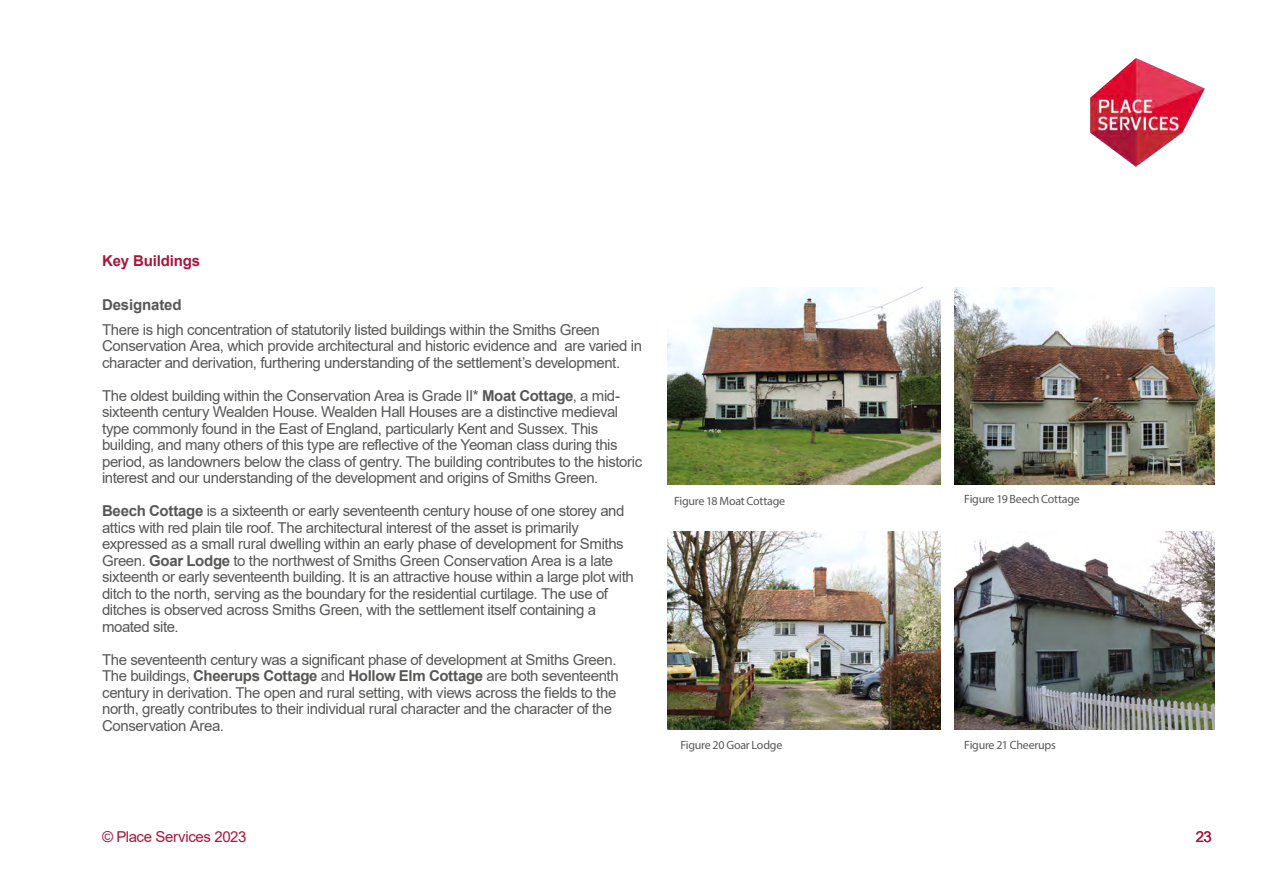
<style>
.page{position:relative;width:1263px;height:893px;background:#fff}
.page>*{position:absolute;margin:0;border:0;box-sizing:border-box;transform-origin:0 0}
.t1{font:15px/16.5px "Arial";letter-spacing:-.025em;color:#575756}
.t2{font:15px "Arial";letter-spacing:-.025em;color:#a7163b}
.t3{font:700 15px "Arial";letter-spacing:-.01em;color:#a7163b}
.t4{font:700 15px "Arial";letter-spacing:-.01em;color:#575756}
.t5{font:12px "Myriad Pro";letter-spacing:-.025em;color:#575756}
.s1{font-weight:700}
</style>
<div class="page">
<img style="left:1090px;top:58px;width:115px;height:109px">
<img style="left:954px;top:287px;width:260px;height:198px">
<img style="left:668px;top:531px;width:273px;height:198px">
<img style="left:668px;top:287px;width:273px;height:198px">
<img style="left:954px;top:531px;width:260px;height:198px">
<h3 class="t3" style="left:102px;top:250px;width:100px">Key Buildings</h3>
<h3 class="t4" style="left:102px;top:294px;width:81px">Designated</h3>
<p class="t1" style="left:102px;top:321px;width:541px">There is high concentration of statutorily listed buildings within the Smiths Green<br>Conservation Area, which provide architectural and historic evidence and are varied in character and derivation, furthering understanding of the settlement’s development.</p>
<p class="t1" style="left:102px;top:387px;width:542px">The oldest building within the Conservation Area is Grade II* <span class="s1">Moat Cottage</span>, a mid&shy;sixteenth century Wealden House. Wealden Hall Houses are a distinctive medieval type commonly found in the East of England, particularly Kent and Sussex. This building, and many others of this type are reflective of the Yeoman class during this period, as landowners below the class of gentry. The building contributes to the historic interest and our understanding of the development and origins of Smiths Green.</p>
<p class="t1" style="left:102px;top:502px;width:533px"><span class="s1">Beech Cottage</span> is a sixteenth or early seventeenth century house of one storey and attics with red plain tile roof. The architectural interest of the asset is primarily expressed as a small rural dwelling within an early phase of development for Smiths Green. <span class="s1">Goar Lodge</span> to the northwest of Smiths Green Conservation Area is a late sixteenth or early seventeenth building. It is an attractive house within a large plot with ditch to the north, serving as the boundary for the residential curtilage. The use of ditches is observed across Smiths Green, with the settlement itself containing a moated site.</p>
<p class="t1" style="left:102px;top:651px;width:518px">The seventeenth century was a significant phase of development at Smiths Green.<br>The buildings, <span class="s1">Cheerups Cottage</span> and <span class="s1">Hollow Elm Cottage</span> are both seventeenth century in derivation. The open and rural setting, with views across the fields to the north, greatly contributes to their individual rural character and the character of the Conservation Area.</p>
<p class="t5" style="left:674px;top:494px;width:113px">Figure 18 Moat Cottage</p>
<p class="t5" style="left:964px;top:492px;width:117px">Figure 19 Beech Cottage</p>
<p class="t5" style="left:680px;top:737px;width:104px">Figure 20 Goar Lodge</p>
<p class="t5" style="left:964px;top:737px;width:93px">Figure 21 Cheerups</p>
<p class="t2" style="left:102px;top:826px;width:146px">© Place Services 2023</p>
<p class="t2" style="left:1196px;top:826px;width:18px">23</p>
</div>
